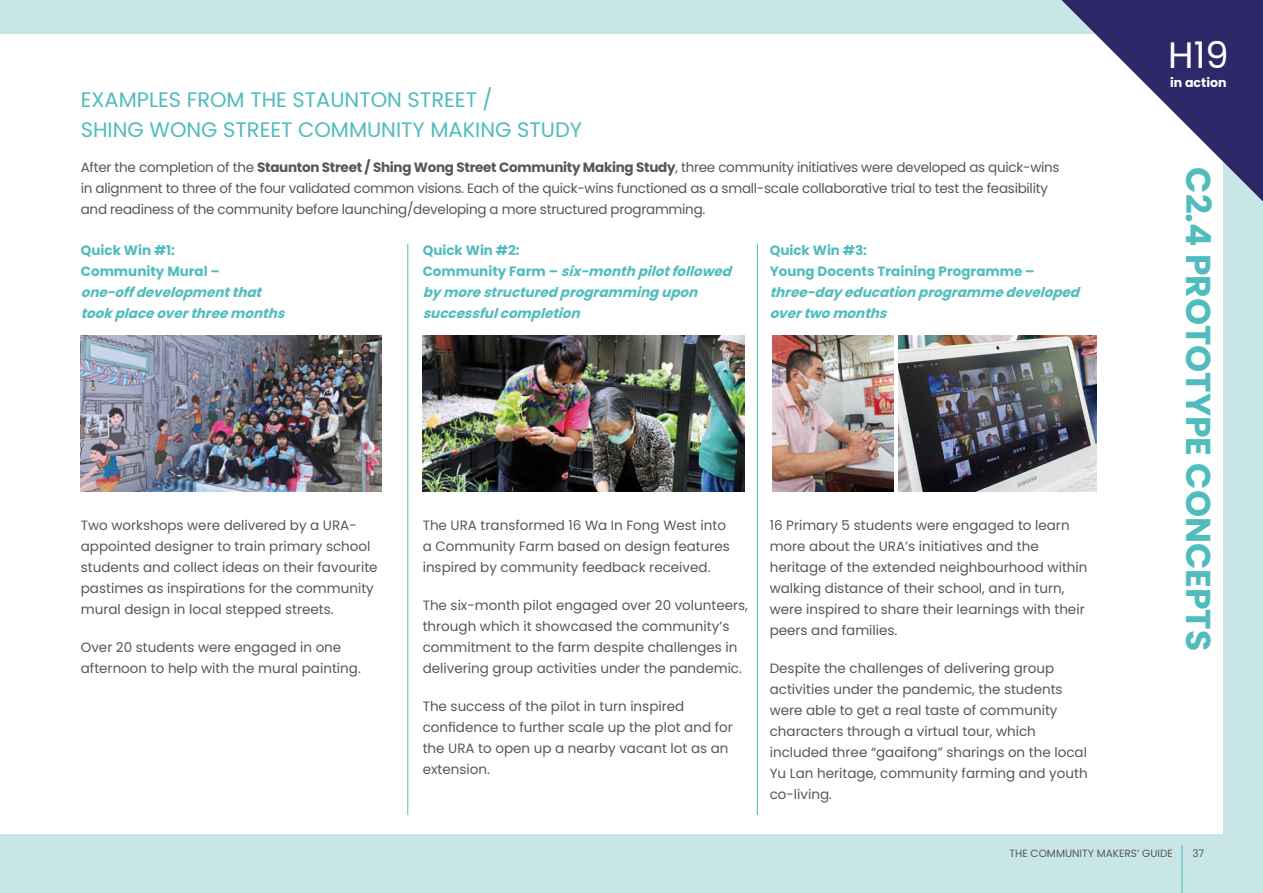
<style>
.page{position:relative;width:1263px;height:893px;background:#c8e6e6}
.page>*{position:absolute;margin:0;border:0;box-sizing:border-box;transform-origin:0 0}
.t1{font:36.75px "Poppins";color:#fff}
.t2{font:700 34.5px "Poppins";color:#50bcbd}
.t3{font:21px/30px "Poppins";color:#50bcbd}
.t4{font:13.5px/21px "Poppins";color:#575756}
.t5{font:13.5px/21px "Poppins";letter-spacing:-.02em;color:#575756}
.t6{font:italic 700 13.5px/21px "Poppins";color:#50bcbd}
.t7{font:700 13.5px/21px "Poppins";color:#50bcbd}
.t8{font:700 12.6px "Poppins";color:#fff}
.t9{font:10.5px "Poppins";color:#575756}
.s1{font-weight:700}
.s2{font-style:normal}
</style>
<div class="page">
<div style="left:0;top:34px;width:1222px;height:799px;background:#fff"></div>
<hr style="left:1181px;top:845px;width:1px;height:48px;background:#50bcbd">
<img style="left:772px;top:336px;width:122px;height:156px">
<img style="left:81px;top:336px;width:300px;height:156px">
<img style="left:423px;top:336px;width:321px;height:156px">
<img style="left:899px;top:336px;width:197px;height:156px">
<hr style="left:407px;top:244px;width:1px;height:571px;background:#50bcbd">
<hr style="left:757px;top:244px;width:1px;height:571px;background:#50bcbd">
<svg style="left:1061px;top:0;width:202px;height:202px"></svg>
<h3 class="t3" style="left:81px;top:85px;width:503px">EXAMPLES FROM THE STAUNTON STREET /<br>SHING WONG STREET COMMUNITY MAKING STUDY</h3>
<p class="t5" style="left:81px;top:157px;width:980px">After the completion of the <span class="s1">Staunton Street / Shing Wong Street Community Making Study</span>, three community initiatives were developed as quick-wins in alignment to three of the four validated common visions. Each of the quick-wins functioned as a small-scale collaborative trial to test the feasibility and readiness of the community before launching/developing a more structured programming.</p>
<p class="t7" style="left:81px;top:240px;width:141px">Quick Win #1:<br>Community Mural –</p>
<p class="t6" style="left:81px;top:282px;width:211px">one-offdevelopmentthat tookplaceoverthreemonths</p>
<p class="t6" style="left:423px;top:240px;width:316px"><span class="s2">Quick Win #2:<br>C o m m u n i t y F a r m –</span> six-monthpilotfollowed bymorestructuredprogrammingupon successfulcompletion</p>
<p class="t7" style="left:770px;top:240px;width:266px">Quick Win #3:<br>Young Docents Training Programme –</p>
<p class="t6" style="left:770px;top:282px;width:317px">three-dayeducationprogrammedeveloped overtwomonths</p>
<p class="t4" style="left:81px;top:515px;width:298px">Two workshops were delivered by a URA&shy;appointed designer to train primary school students and collect ideas on their favourite pastimes as inspirations for the community mural design in local stepped streets.</p>
<p class="t4" style="left:81px;top:637px;width:282px">Over 20 students were engaged in one afternoon to help with the mural painting.</p>
<p class="t4" style="left:423px;top:515px;width:309px">The URA transformed 16 Wa In Fong West into a Community Farm based on design features inspired by community feedback received.</p>
<p class="t4" style="left:423px;top:595px;width:327px">The six-month pilot engaged over 20 volunteers, through which it showcased the community’s commitment to the farm despite challenges in delivering group activities under the pandemic.</p>
<p class="t4" style="left:423px;top:696px;width:312px">The success of the pilot in turn inspired confidence to further scale up the plot and for the URA to open up a nearby vacant lot as an extension.</p>
<p class="t4" style="left:770px;top:515px;width:319px">16 Primary 5 students were engaged to learn more about the URA’s initiatives and the heritage of the extended neighbourhood within walking distance of their school, and in turn, were inspired to share their learnings with their peers and families.</p>
<p class="t4" style="left:770px;top:658px;width:320px">Despite the challenges of delivering group activities under the pandemic, the students were able to get a real taste of community characters through a virtual tour, which included three “gaaifong” sharings on the local Yu Lan heritage, community farming and youth co-living.</p>
<h1 class="t1" style="left:1168px;top:34px;width:62px">H19</h1>
<p class="t8" style="left:1170px;top:76px;width:58px">in action</p>
<h2 class="t2" style="left:1218px;top:167px;width:485px;rotate:90deg">C2.4 PROTOTYPE CONCEPTS</h2>
<p class="t9" style="left:1009px;top:847px;width:165px">THE COMMUNITY MAKERS’ GUIDE</p>
<p class="t9" style="left:1192px;top:847px;width:13px">37</p>
</div>
